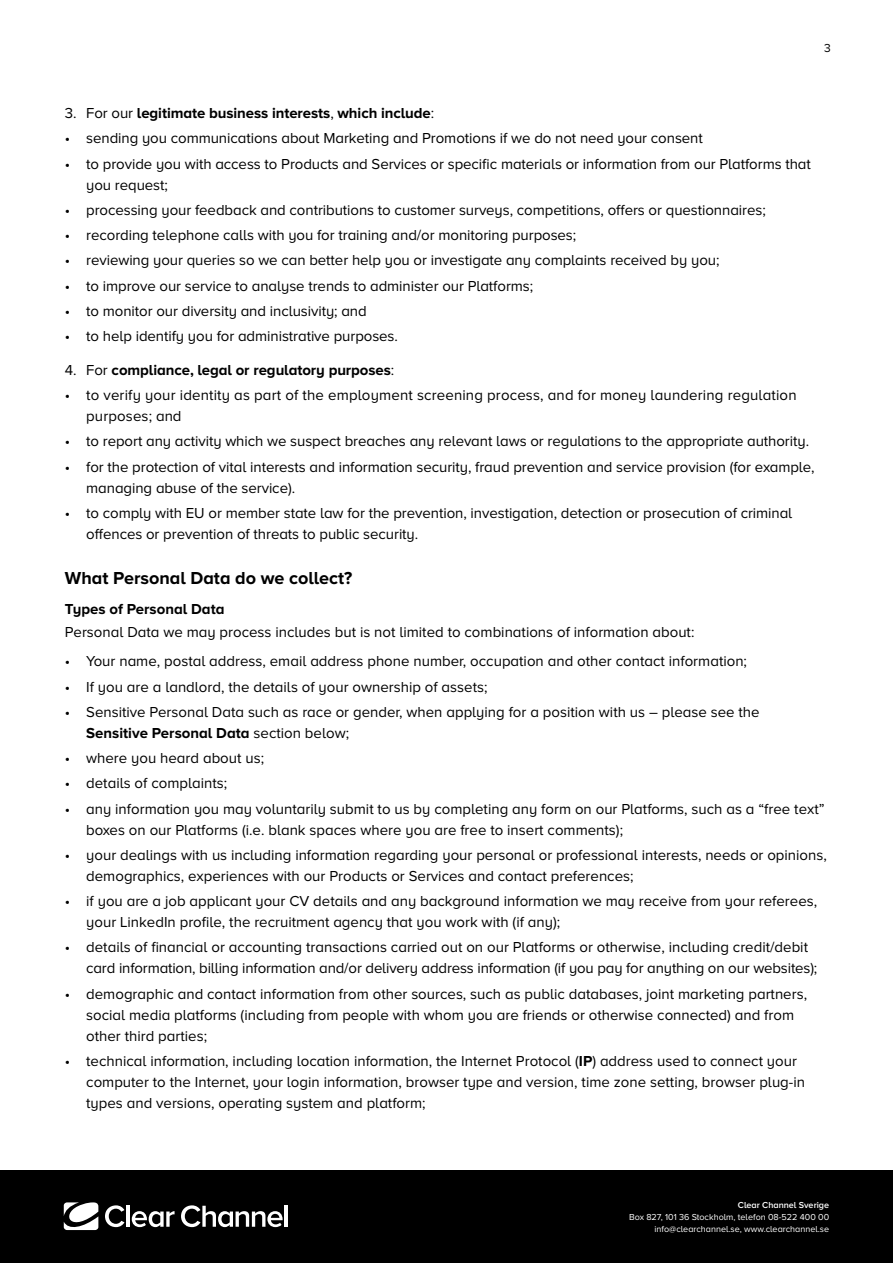
<style>
.page{position:relative;width:893px;height:1263px;background:#fff}
.page>*{position:absolute;margin:0;border:0;box-sizing:border-box;transform-origin:0 0}
.t1{font:700 18px "Proxima Nova A";color:#000}
.t2{font:15px/21px "Proxima Nova A";color:#000}
.t3{font:700 15px "Proxima Nova A";letter-spacing:-.005em;color:#000}
.t4{font:12px "Proxima Nova A";color:#000}
.t5{font:9px/12px "Proxima Nova A";color:#fff;text-align:right}
.t6{font:600 9px "Proxima Nova A";color:#fff}
.s1{font-weight:400}
.s2{font-weight:700}
</style>
<div class="page">
<div style="left:0;top:1170px;width:893px;height:93px;background:#000"></div>
<svg style="left:105px;top:1205px;width:19px;height:22px"></svg>
<hr style="left:127px;top:1206px;width:3px;height:21px;background:#fff">
<svg style="left:132px;top:1211px;width:43px;height:16px"></svg>
<svg style="left:181px;top:1205px;width:102px;height:22px"></svg>
<hr style="left:285px;top:1206px;width:3px;height:21px;background:#fff">
<svg style="left:64px;top:1202px;width:34px;height:28px"></svg>
<p class="t4" style="left:824px;top:41px;width:8px">3</p>
<p class="t3" style="left:65px;top:105px;width:371px"><span class="s1">3. For our</span> legitimate business interests<span class="s1">,</span> which include<span class="s1">:</span></p>
<p class="t2" style="left:65px;top:128px;width:639px">• sending you communications about Marketing and Promotions if we do not need your consent</p>
<p class="t2" style="left:86px;top:153px;width:726px;text-indent:-21px">• to provide you with access to Products and Services or specific materials or information from our Platforms that you request;</p>
<p class="t2" style="left:65px;top:199px;width:702px">• processing your feedback and contributions to customer surveys, competitions, offers or questionnaires;</p>
<p class="t2" style="left:65px;top:224px;width:513px">• recording telephone calls with you for training and/or monitoring purposes;</p>
<p class="t2" style="left:65px;top:250px;width:656px">• reviewing your queries so we can better help you or investigate any complaints received by you;</p>
<p class="t2" style="left:65px;top:275px;width:470px">• to improve our service to analyse trends to administer our Platforms;</p>
<p class="t2" style="left:65px;top:300px;width:303px">• to monitor our diversity and inclusivity; and</p>
<p class="t2" style="left:65px;top:325px;width:334px">• to help identify you for administrative purposes.</p>
<p class="t3" style="left:65px;top:361px;width:331px"><span class="s1">4. For</span> compliance, legal or regulatory purposes<span class="s1">:</span></p>
<p class="t2" style="left:86px;top:384px;width:712px;text-indent:-21px">• to verify your identity as part of the employment screening process, and for money laundering regulation purposes; and</p>
<p class="t2" style="left:65px;top:431px;width:746px">• to report any activity which we suspect breaches any relevant laws or regulations to the appropriate authority.</p>
<p class="t2" style="left:86px;top:456px;width:730px;text-indent:-21px">• for the protection of vital interests and information security, fraud prevention and service provision (for example, managing abuse of the service).</p>
<p class="t2" style="left:86px;top:502px;width:708px;text-indent:-21px">• to comply with EU or member state law for the prevention, investigation, detection or prosecution of criminal offences or prevention of threats to public security.</p>
<p class="t1" style="left:65px;top:568px;width:289px">What Personal Data do we collect?</p>
<p class="t3" style="left:65px;top:600px;width:161px">Types of Personal Data</p>
<p class="t2" style="left:65px;top:621px;width:631px">Personal Data we may process includes but is not limited to combinations of information about:</p>
<p class="t2" style="left:65px;top:651px;width:684px">• Your name, postal address, email address phone number, occupation and other contact information;</p>
<p class="t2" style="left:65px;top:676px;width:424px">• If you are a landlord, the details of your ownership of assets;</p>
<p class="t2" style="left:86px;top:701px;width:675px;text-indent:-21px">• Sensitive Personal Data such as race or gender, when applying for a position with us – please see the<br><span class="s2">Sensitive Personal Data</span> section below;</p>
<p class="t2" style="left:65px;top:747px;width:201px">• where you heard about us;</p>
<p class="t2" style="left:65px;top:773px;width:164px">• details of complaints;</p>
<p class="t2" style="left:86px;top:798px;width:740px;text-indent:-21px">• any information you may voluntarily submit to us by completing any form on our Platforms, such as a “free text” boxes on our Platforms (i.e. blank spaces where you are free to insert comments);</p>
<p class="t2" style="left:86px;top:844px;width:742px;text-indent:-21px">• your dealings with us including information regarding your personal or professional interests, needs or opinions, demographics, experiences with our Products or Services and contact preferences;</p>
<p class="t2" style="left:86px;top:890px;width:732px;text-indent:-21px">• if you are a job applicant your CV details and any background information we may receive from your referees, your LinkedIn profile, the recruitment agency that you work with (if any);</p>
<p class="t2" style="left:86px;top:937px;width:733px;text-indent:-21px">• details of financial or accounting transactions carried out on our Platforms or otherwise, including credit/debit card information, billing information and/or delivery address information (if you pay for anything on our websites);</p>
<p class="t2" style="left:86px;top:983px;width:722px;text-indent:-21px">• demographic and contact information from other sources, such as public databases, joint marketing partners, social media platforms (including from people with whom you are friends or otherwise connected) and from other third parties;</p>
<p class="t2" style="left:86px;top:1050px;width:720px;text-indent:-21px">• technical information, including location information, the Internet Protocol (<span class="s2">IP</span>) address used to connect your computer to the Internet, your login information, browser type and version, time zone setting, browser plug-in types and versions, operating system and platform;</p>
<p class="t6" style="left:738px;top:1199px;width:93px">Clear Channel Sverige</p>
<p class="t5" style="left:629px;top:1210px;width:201px">Box 827, 101 36 Stockholm, telefon 08-522 400 00 info@clearchannel.se, www.clearchannel.se</p>
</div>
